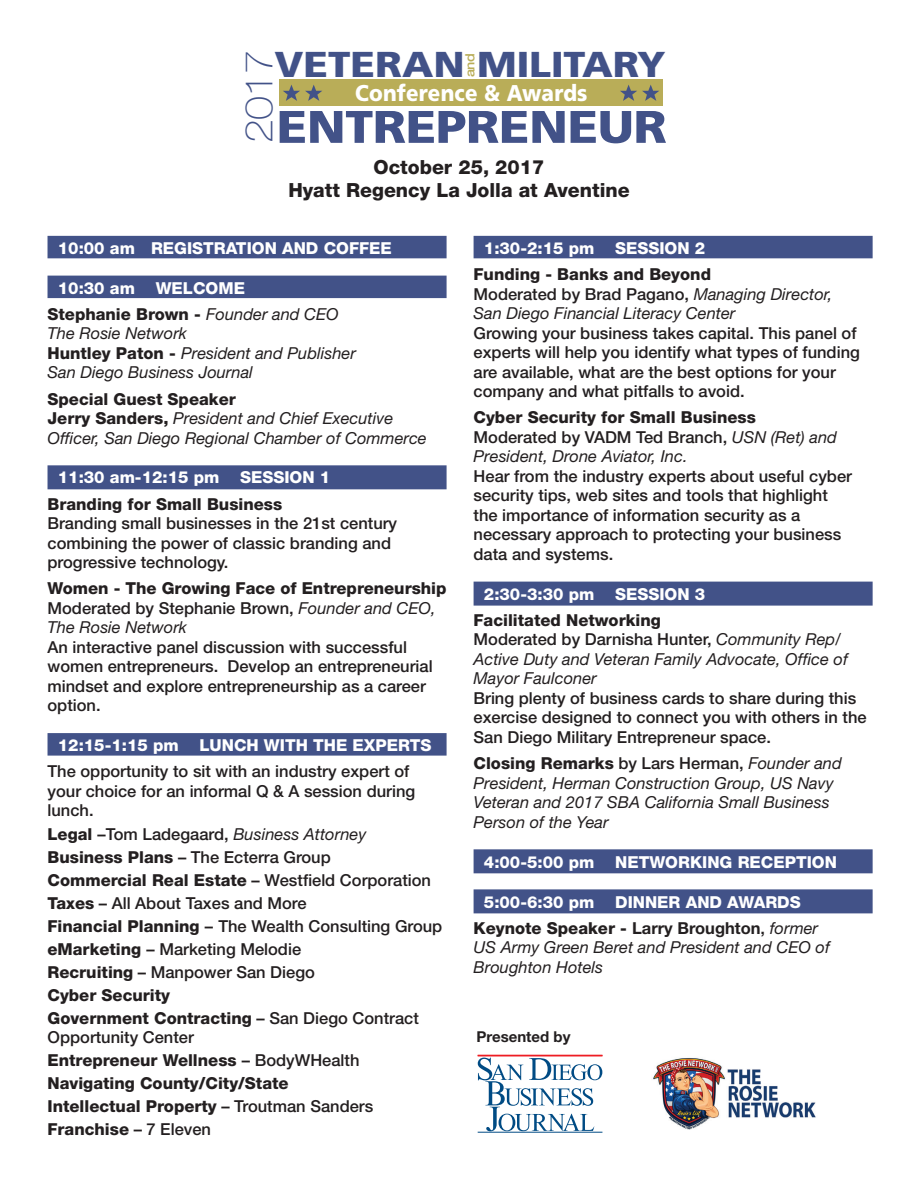
<style>
.page{position:relative;width:918px;height:1188px;background:#fff}
.page>*{position:absolute;margin:0;border:0;box-sizing:border-box;transform-origin:0 0}
.t1{font:900 45.6px "Frutiger LT Std";letter-spacing:-.01em;color:#425288;scale:1.1 1}
.t2{font:100 38.4px "Helvetica Neue LT Std";color:#425288;scale:1.12 1}
.t3{font:900 36px "Frutiger LT Std";letter-spacing:-.01em;color:#425288;scale:1.12 1}
.t4{font:900 22.8px "Frutiger LT Std";letter-spacing:.01em;color:#fff;scale:.9 1}
.t5{font:800 19.5px/23.4px "Helvetica Neue LT Std";color:#231f20;text-align:center}
.t6{font:500 16.5px/19.5px "Helvetica Neue LT Std";color:#231f20}
.t7{font:italic 16.5px/19.5px "Helvetica Neue LT Std";color:#231f20}
.t8{font:800 16.5px/23px "Helvetica Neue LT Std";color:#231f20}
.t9{font:800 16.5px/26.2px "Helvetica Neue LT Std";color:#fff}
.t10{font:700 15px "Helvetica Neue LT Std";color:#231f20}
.t11{font:500 12.75px "Helvetica Neue LT Std";color:#b9ad58;scale:1.12 1}
.s1{color:#fff}
.s2{font-weight:400;font-style:italic}
.s3{font-weight:800;font-style:normal}
.s4{font-weight:500}
.s5{font-weight:800}
.s6{font-weight:500;font-style:normal}
.s7{color:#231f20}
.s8{font-weight:700;color:#231f20}
.s9{font-weight:500;color:#231f20}
.s10{font-weight:400;font-style:italic;color:#231f20}
</style>
<div class="page">
<div style="left:48px;top:236px;width:399px;height:22px;background:#425288"></div>
<div style="left:48px;top:276px;width:399px;height:22px;background:#425288"></div>
<div style="left:48px;top:465px;width:399px;height:24px;background:#425288"></div>
<div style="left:48px;top:733px;width:399px;height:23px;background:#425288"></div>
<div style="left:474px;top:236px;width:399px;height:22px;background:#425288"></div>
<div style="left:474px;top:582px;width:399px;height:24px;background:#425288"></div>
<div style="left:474px;top:849px;width:399px;height:24px;background:#425288"></div>
<div style="left:474px;top:889px;width:399px;height:24px;background:#425288"></div>
<div style="left:280px;top:79px;width:383px;height:27px;background:#b9ad58"></div>
<svg style="left:283px;top:85px;width:39px;height:16px"></svg>
<svg style="left:620px;top:85px;width:39px;height:16px"></svg>
<svg style="left:478px;top:1058px;width:124px;height:73px"></svg>
<hr style="left:478px;top:1055px;width:124px;height:1px;background:#ee1d23">
<hr style="left:478px;top:1132px;width:124px;height:1px;background:#004b84">
<img style="left:653px;top:1058px;width:163px;height:72px">
<h3 class="t3" style="left:274px;top:43px;width:351px">VETERAN MILITARY</h3>
<h1 class="t1" style="left:277px;top:99px;width:356px">ENTREPRENEUR</h1>
<h2 class="t2" style="left:237px;top:143px;width:85px;rotate:-90deg">2017</h2>
<p class="t11" style="left:462px;top:77px;width:23px;rotate:-90deg">and</p>
<h3 class="t4" style="left:355px;top:80px;width:260px">Conference &amp; Awards</h3>
<p class="t5" style="left:288px;top:155px;width:343px">October 25, 2017<br>Hyatt Regency La Jolla at Aventine</p>
<p class="t9" style="left:58px;top:235px;width:335px">10:00 am REGISTRATION AND COFFEE</p>
<p class="t9" style="left:58px;top:275px;width:79px">10:30 am</p>
<p class="t8" style="left:48px;top:275px;width:293px;line-height:26.2px;text-indent:108px"><span class="s1">WELCOME<br></span>Stephanie Brown - <span class="s2">Founder and CEO</span></p>
<p class="t7" style="left:48px;top:324px;width:310px">The Rosie Network<br><span class="s3">Huntley Paton -</span> President and Publisher<br>San Diego Business Journal</p>
<p class="t7" style="left:48px;top:389px;width:381px"><span class="s3">Special Guest Speaker<br>Jerry Sanders,</span> President and Chief Executive<br>Officer, San Diego Regional Chamber of Commerce</p>
<p class="t9" style="left:58px;top:464px;width:163px">11:30 am-12:15 pm</p>
<p class="t9" style="left:240px;top:464px;width:92px">SESSION 1</p>
<p class="t8" style="left:48px;top:492px;width:236px">Branding for Small Business</p>
<p class="t6" style="left:48px;top:513px;width:351px">Branding small businesses in the 21st century combining the power of classic branding and progressive technology.</p>
<p class="t8" style="left:48px;top:579px;width:401px;line-height:19.5px">Women - The Growing Face of Entrepreneurship<br><span class="s4">Moderated by Stephanie Brown,</span> <span class="s2">Founder and CEO,<br>The Rosie Network</span></p>
<p class="t6" style="left:48px;top:637px;width:387px">An interactive panel discussion with successful women entrepreneurs. Develop an entrepreneurial mindset and explore entrepreneurship as a career option.</p>
<p class="t9" style="left:58px;top:732px;width:122px">12:15-1:15 pm</p>
<p class="t9" style="left:199px;top:732px;width:233px">LUNCH WITH THE EXPERTS</p>
<p class="t6" style="left:48px;top:762px;width:369px">The opportunity to sit with an industry expert of your choice for an informal Q &amp; A session during lunch.</p>
<p class="t6" style="left:48px;top:822px;width:396px;line-height:23px"><span class="s5">Legal</span> –Tom Ladegaard, <span class="s2">Business Attorney </span><span class="s5">Business Plans</span> – The Ecterra Group<br><span class="s5">Commercial Real Estate</span> – Westfield Corporation <span class="s5">Taxes</span> – All About Taxes and More<br><span class="s5">Financial Planning</span> – The Wealth Consulting Group <span class="s5">eMarketing</span> – Marketing Melodie<br><span class="s5">Recruiting</span> – Manpower San Diego<br><span class="s5">Cyber Security<br>Government Contracting</span> – San Diego Contract</p>
<p class="t8" style="left:48px;top:1026px;width:327px"><span class="s4">Opportunity Center<br></span>Entrepreneur Wellness <span class="s4">– BodyWHealth<br></span>Navigating County/City/State<br>Intellectual Property <span class="s4">– Troutman Sanders<br></span>Franchise <span class="s4">– 7 Eleven</span></p>
<p class="t9" style="left:484px;top:235px;width:112px">1:30-2:15 pm</p>
<p class="t9" style="left:615px;top:235px;width:92px">SESSION 2</p>
<p class="t7" style="left:474px;top:264px;width:360px"><span class="s3">Funding - Banks and Beyond<br></span><span class="s6">Moderated by Brad Pagano,</span> Managing Director,<br>San Diego Financial Literacy Center</p>
<p class="t6" style="left:474px;top:323px;width:388px">Growing your business takes capital. This panel of experts will help you identify what types of funding are available, what are the best options for your company and what pitfalls to avoid.</p>
<p class="t7" style="left:474px;top:408px;width:365px"><span class="s3">Cyber Security for Small Business<br></span><span class="s6">Moderated by VADM Ted Branch,</span> USN (Ret) and<br>President, Drone Aviator, Inc.</p>
<p class="t6" style="left:474px;top:466px;width:380px">Hear from the industry experts about useful cyber security tips, web sites and tools that highlight the importance of information security as a necessary approach to protecting your business data and systems.</p>
<p class="t9" style="left:484px;top:581px;width:112px">2:30-3:30 pm</p>
<p class="t9" style="left:615px;top:581px;width:92px">SESSION 3</p>
<p class="t7" style="left:474px;top:610px;width:376px"><span class="s3">Facilitated Networking<br></span><span class="s6">Moderated by Darnisha Hunter,</span> Community Rep/ Active Duty and Veteran Family Advocate, Office of Mayor Faulconer</p>
<p class="t6" style="left:474px;top:688px;width:395px">Bring plenty of business cards to share during this exercise designed to connect you with others in the<br>San Diego Military Entrepreneur space.</p>
<p class="t7" style="left:474px;top:753px;width:370px"><span class="s3">Closing Remarks</span> <span class="s6">by Lars Herman,</span> Founder and President, Herman Construction Group, US Navy Veteran and 2017 SBA California Small Business Person of the Year</p>
<p class="t9" style="left:484px;top:848px;width:112px">4:00-5:00 pm</p>
<p class="t9" style="left:615px;top:848px;width:223px">NETWORKING RECEPTION</p>
<p class="t9" style="left:484px;top:889px;width:112px">5:00-6:30 pm</p>
<p class="t9" style="left:474px;top:889px;width:346px;text-indent:142px">DINNER AND AWARDS<br><span class="s7">Keynote Speaker -</span> <span class="s8">Larry Broughton</span><span class="s9">,</span> <span class="s10">former</span></p>
<p class="t7" style="left:474px;top:937px;width:358px">US Army Green Beret and President and CEO of<br>Broughton Hotels</p>
<p class="t10" style="left:477px;top:1027px;width:95px">Presented by</p>
</div>
